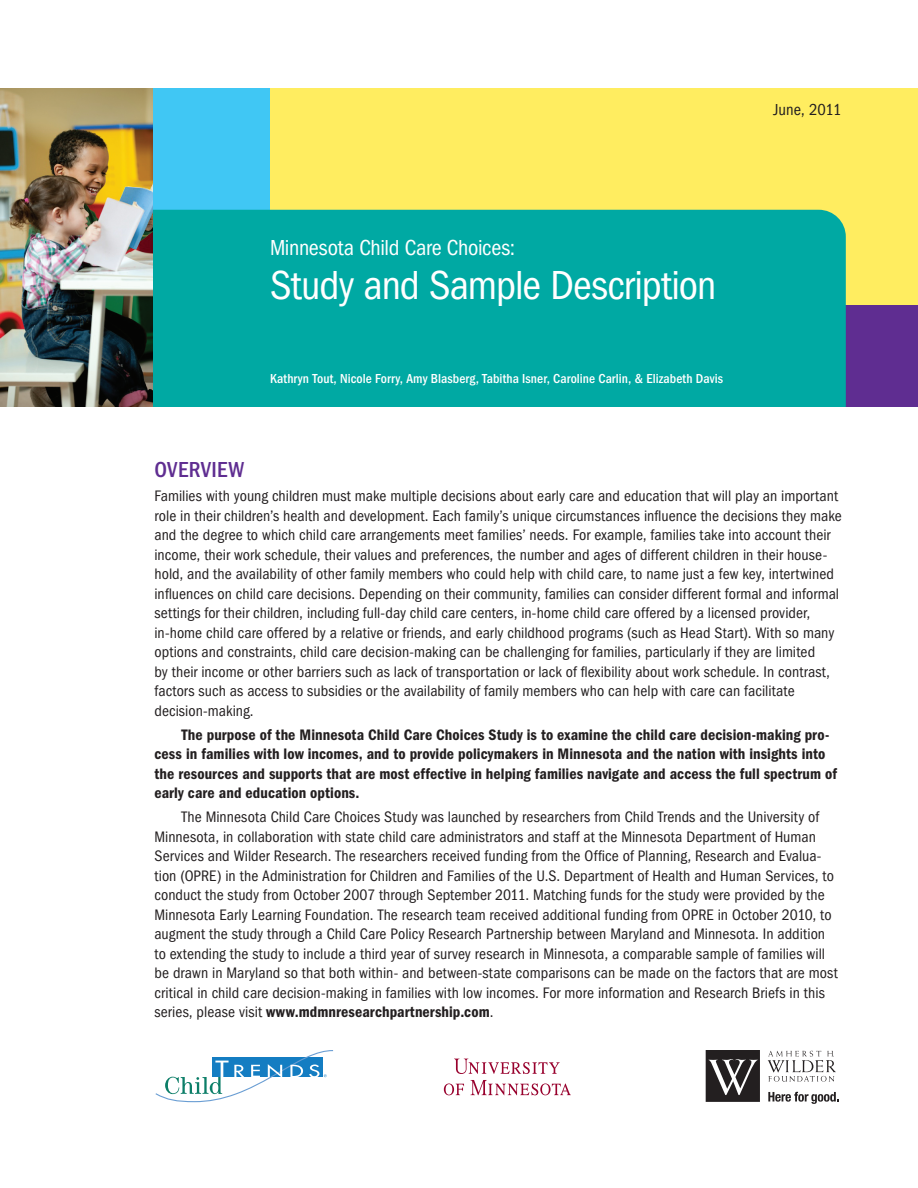
<style>
.page{position:relative;width:918px;height:1188px;background:#fff}
.page>*{position:absolute;margin:0;border:0;box-sizing:border-box;transform-origin:0 0}
.Main_Title{font:condensed 42px "ITC Franklin Gothic Std";letter-spacing:-.02em;color:#fff}
.Secondary_Title{font:condensed 22.5px "ITC Franklin Gothic Std";letter-spacing:-.015em;color:#fff}
.Subhead_1{font:500 condensed 22.5px "ITC Franklin Gothic Std";letter-spacing:.015em;color:#5f2d91}
.Subhead_1-2{font:condensed 16.5px "ITC Franklin Gothic Std";letter-spacing:-.005em;color:#231f20}
.Body_Copy_no_indent{font:condensed 15.75px/19.5px "ITC Franklin Gothic Std";color:#231f20}
.Body_Copy_indent{font:condensed 15.75px/19.5px "ITC Franklin Gothic Std";letter-spacing:.005em;color:#231f20}
.Body_Copy_indent-2{font:15.75px/19.5px "ITC Franklin Gothic Std Dm Cd";letter-spacing:.005em;color:#231f20}
.Author{font:500 condensed 13.5px "ITC Franklin Gothic Std";letter-spacing:.005em;color:#fff}
.s1{font-family:"ITC Franklin Gothic Std Dm Cd";font-stretch:normal}
</style>
<div class="page">
<div style="left:845px;top:304px;width:73px;height:110px;background:#5f2d91"></div>
<div style="left:256px;top:88px;width:662px;height:216px;background:#ffed60"></div>
<img style="left:0;top:88px;width:153px;height:319px">
<div style="left:153px;top:88px;width:117px;height:123px;background:#40c7f4"></div>
<div style="left:153px;top:210px;width:693px;height:197px;background:#00a9a3"></div>
<div style="left:0;top:407px;width:918px;height:24px;background:#fff"></div>
<svg style="left:155px;top:1050px;width:178px;height:52px"></svg>
<svg style="left:470px;top:1080px;width:101px;height:15px"></svg>
<svg style="left:444px;top:1083px;width:20px;height:12px"></svg>
<svg style="left:454px;top:1059px;width:106px;height:15px"></svg>
<svg style="left:768px;top:1051px;width:68px;height:31px"></svg>
<svg style="left:706px;top:1050px;width:54px;height:52px;background:#474344"></svg>
<svg style="left:768px;top:1092px;width:71px;height:12px"></svg>
<p class="Secondary_Title" style="left:270px;top:235px;width:247px">Minnesota Child Care Choices:</p>
<p class="Main_Title" style="left:270px;top:261px;width:448px">Study and Sample Description</p>
<p class="Author" style="left:270px;top:371px;width:455px">Kathryn Tout, Nicole Forry, Amy Blasberg, Tabitha Isner, Caroline Carlin, &amp; Elizabeth Davis</p>
<p class="Subhead_1-2" style="left:773px;top:100px;width:69px">June, 2011</p>
<p class="Subhead_1" style="left:154px;top:457px;width:91px">Overview</p>
<p class="Body_Copy_no_indent" style="left:154px;top:487px;width:689px">Families with young children must make multiple decisions about early care and education that will play an important role in their children’s health and development. Each family’s unique circumstances influence the decisions they make and the degree to which child care arrangements meet families’ needs. For example, families take into account their income, their work schedule, their values and preferences, the number and ages of different children in their house&shy;hold, and the availability of other family members who could help with child care, to name just a few key, intertwined influences on child care decisions. Depending on their community, families can consider different formal and informal settings for their children, including full-day child care centers, in-home child care offered by a licensed provider, in-home child care offered by a relative or friends, and early childhood programs (such as Head Start). With so many options and constraints, child care decision-making can be challenging for families, particularly if they are limited<br>by their income or other barriers such as lack of transportation or lack of flexibility about work schedule. In contrast, factors such as access to subsidies or the availability of family members who can help with care can facilitate decision-making.</p>
<p class="Body_Copy_indent-2" style="left:154px;top:725px;width:684px;text-indent:27px">The purpose of the Minnesota Child Care Choices Study is to examine the child care decision-making pro&shy;cess in families with low incomes, and to provide policymakers in Minnesota and the nation with insights into the resources and supports that are most effective in helping families navigate and access the full spectrum of early care and education options.</p>
<p class="Body_Copy_indent" style="left:154px;top:808px;width:685px;text-indent:27px">The Minnesota Child Care Choices Study was launched by researchers from Child Trends and the University of Minnesota, in collaboration with state child care administrators and staff at the Minnesota Department of Human Services and Wilder Research. The researchers received funding from the Office of Planning, Research and Evalua&shy;tion (OPRE) in the Administration for Children and Families of the U.S. Department of Health and Human Services, to conduct the study from October 2007 through September 2011. Matching funds for the study were provided by the Minnesota Early Learning Foundation. The research team received additional funding from OPRE in October 2010, to augment the study through a Child Care Policy Research Partnership between Maryland and Minnesota. In addition to extending the study to include a third year of survey research in Minnesota, a comparable sample of families will be drawn in Maryland so that both within- and between-state comparisons can be made on the factors that are most critical in child care decision-making in families with low incomes. For more information and Research Briefs in this series, please visit <span class="s1">www.mdmnresearchpartnership.com</span>.</p>
</div>
